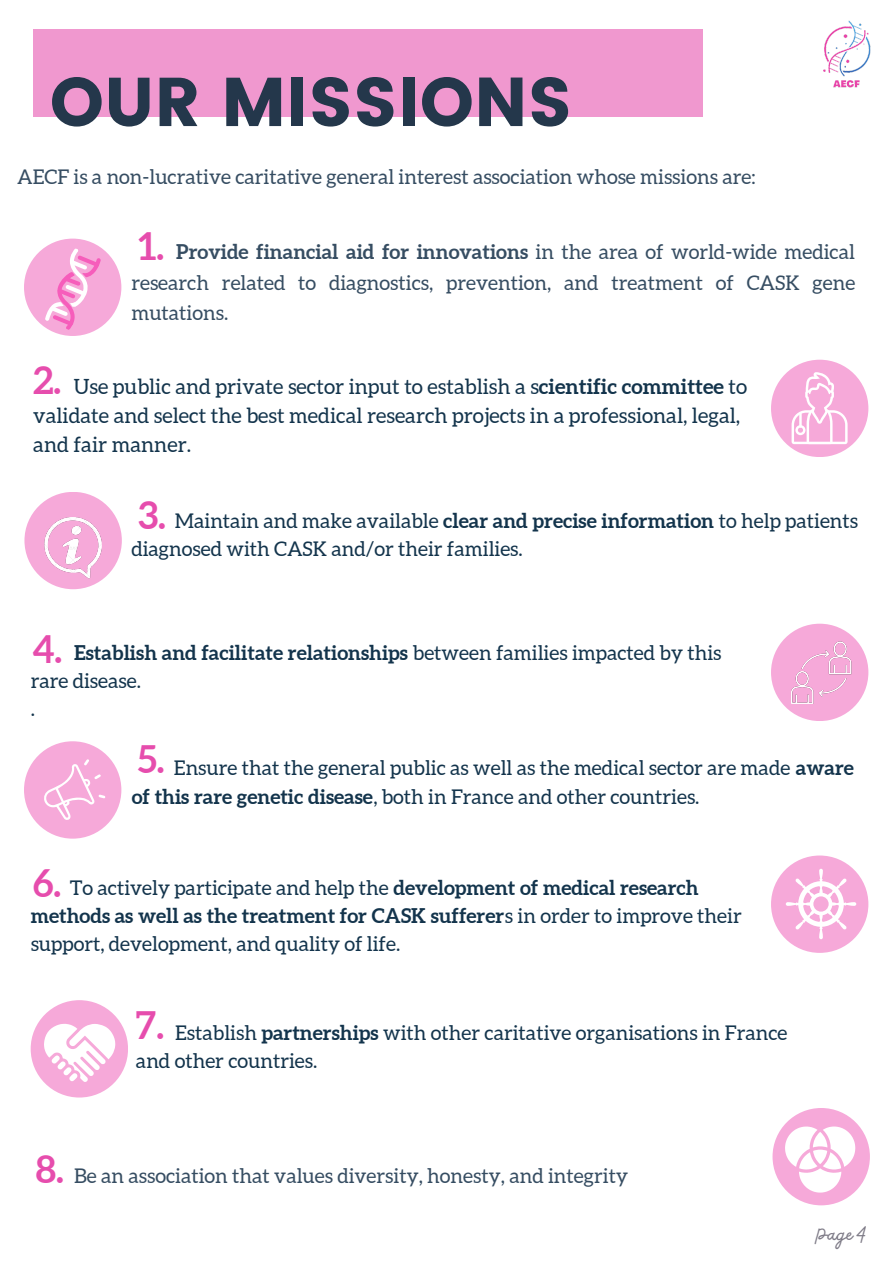
<style>
.page{position:relative;width:893px;height:1264px;background:#fff}
.page>*{position:absolute;margin:0;border:0;box-sizing:border-box;transform-origin:0 0}
.t1{font:68.85px "Poppins";color:#24374b}
.t2{font:700 37.8px "Aleo";color:#e64dad}
.t3{font:24px "Bellaboo";color:#7e7b87}
.t4{font:21px/29.2px "Aleo";color:#13344c}
.t5{font:20.25px/28px "Aleo";color:#13344c}
.t6{font:20.25px/30.3px "Aleo";color:#364d62;text-align:justify}
.s1{font-weight:700}
</style>
<div class="page">
<div style="left:34px;top:29px;width:669px;height:87px;background:#f098cf"></div>
<div style="left:24px;top:238px;width:97px;height:98px;background:#f6a9d9;border-radius:50%"></div>
<svg style="left:61px;top:832px;width:36px;height:7px"></svg>
<svg style="left:56px;top:492px;width:66px;height:61px"></svg>
<svg style="left:44px;top:247px;width:59px;height:84px"></svg>
<div style="left:771px;top:360px;width:97px;height:97px;background:#f6a9d9;border-radius:50%"></div>
<svg style="left:791px;top:372px;width:56px;height:72px"></svg>
<div style="left:24px;top:492px;width:98px;height:97px;background:#f6a9d9;border-radius:50%"></div>
<img style="left:44px;top:517px;width:58px;height:61px">
<div style="left:771px;top:623px;width:97px;height:98px;background:#f6a9d9;border-radius:50%"></div>
<img style="left:791px;top:641px;width:60px;height:63px">
<div style="left:24px;top:741px;width:97px;height:97px;background:#f6a9d9;border-radius:50%"></div>
<svg style="left:44px;top:759px;width:61px;height:61px"></svg>
<div style="left:771px;top:855px;width:97px;height:97px;background:#f6a9d9;border-radius:50%"></div>
<svg style="left:785px;top:868px;width:71px;height:72px"></svg>
<div style="left:31px;top:1000px;width:97px;height:97px;background:#f6a9d9;border-radius:50%"></div>
<svg style="left:44px;top:1023px;width:71px;height:58px"></svg>
<div style="left:772px;top:1107px;width:97px;height:98px;background:#f6a9d9;border-radius:50%"></div>
<svg style="left:785px;top:1126px;width:70px;height:66px"></svg>
<img style="left:823px;top:20px;width:48px;height:68px">
<p class="t1" style="left:50px;top:62px;width:524px">OUR MISSIONS</p>
<p class="t6" style="left:17px;top:162px;width:740px">AECF is a non-lucrative caritative general interest association whose missions are:</p>
<p class="t2" style="left:138px;top:225px;width:27px">1.</p>
<p class="t6" style="left:131px;top:237px;width:725px;text-indent:45px"><span class="s1">Provide financial aid for innovations</span> in the area of world-wide medical research related to diagnostics, prevention, and treatment of CASK gene mutations.</p>
<p class="t2" style="left:33px;top:358px;width:30px">2.</p>
<p class="t4" style="left:33px;top:372px;width:715px;text-indent:41px">Use public and private sector input to establish a s<span class="s1">cientific committee</span> to validate and select the best medical research projects in a professional, legal, and fair manner.</p>
<p class="t2" style="left:138px;top:493px;width:29px">3.</p>
<p class="t5" style="left:131px;top:507px;width:728px;text-indent:43px">Maintain and make available <span class="s1">clear and precise information</span> to help patients diagnosed with CASK and/or their families.</p>
<p class="t2" style="left:32px;top:627px;width:31px">4.</p>
<p class="t5" style="left:31px;top:638px;width:692px;text-indent:43px"><span class="s1">Establish and facilitate relationships</span> between families impacted by this rare disease.</p>
<p class="t5" style="left:31px;top:695px;width:6px">.</p>
<p class="t2" style="left:137px;top:737px;width:29px">5.</p>
<p class="t5" style="left:132px;top:754px;width:723px;text-indent:42px">Ensure that the general public as well as the medical sector are made <span class="s1">aware of this rare genetic disease</span>, both in France and other countries.</p>
<p class="t2" style="left:33px;top:861px;width:30px">6.</p>
<p class="t5" style="left:31px;top:873px;width:712px;text-indent:39px">To actively participate and help the <span class="s1">development of medical research methods as well as the treatment for CASK sufferer</span>s in order to improve their support, development, and quality of life.</p>
<p class="t2" style="left:136px;top:1003px;width:29px">7.</p>
<p class="t5" style="left:136px;top:1018px;width:653px;text-indent:39px">Establish <span class="s1">partnerships</span> with other caritative organisations in France and other countries.</p>
<p class="t2" style="left:36px;top:1147px;width:29px">8.</p>
<p class="t6" style="left:74px;top:1160px;width:555px">Be an association that values diversity, honesty, and integrity</p>
<p class="t3" style="left:816px;top:1218px;width:52px">Page 4</p>
</div>
